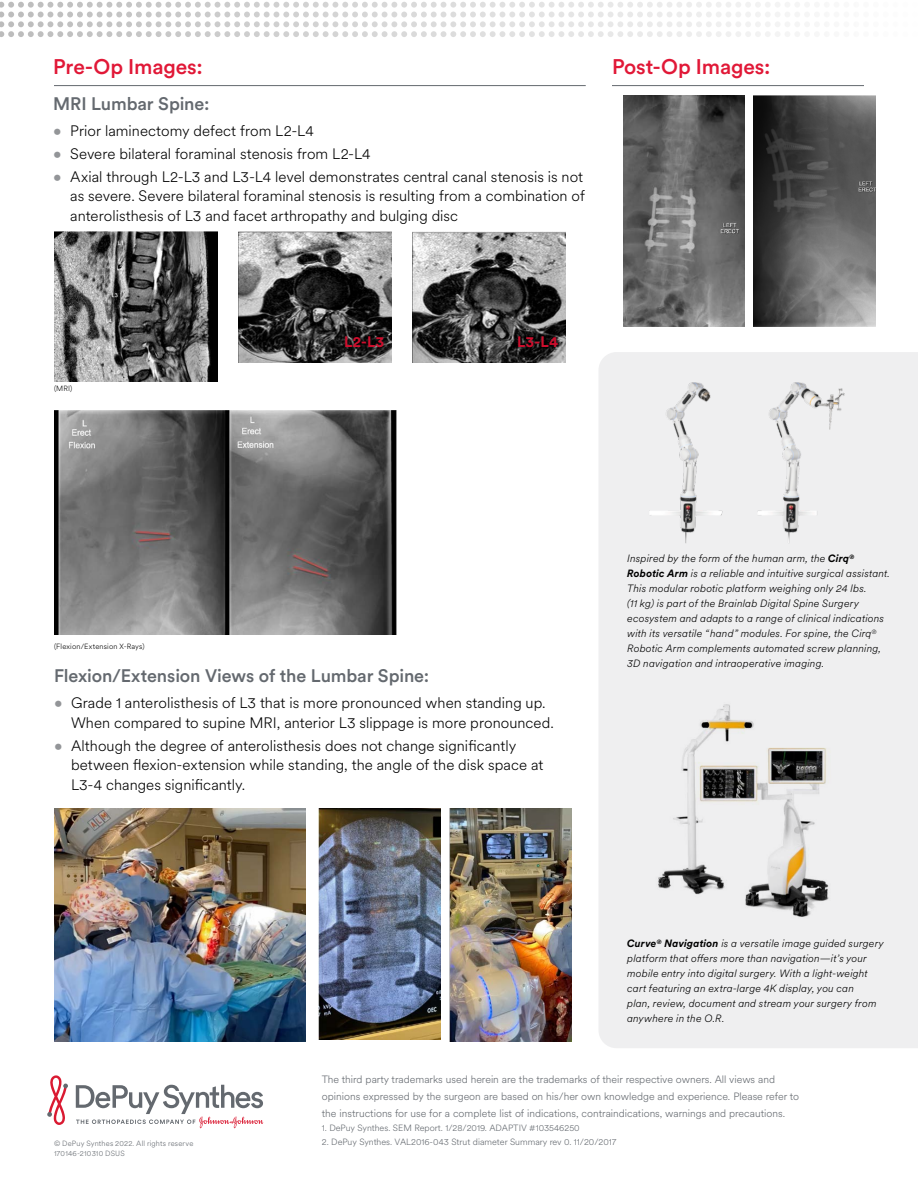
<style>
.page{position:relative;width:918px;height:1188px;background:#fff}
.page>*{position:absolute;margin:0;border:0;box-sizing:border-box;transform-origin:0 0}
._03_Paragraph_Header{font:500 21px "J&J Circular";letter-spacing:-.005em;color:#e11837}
._04_Subhead{font:500 18px "J&J Circular";letter-spacing:-.005em;color:#64696f}
.t1{font:300 15px/19.5px "J&J Circular";letter-spacing:.005em;color:#000}
.Red_Overlay{font:700 15px "J&J Circular";letter-spacing:.02em;color:#ce0e2d}
.Body{font:italic 300 10.5px/15px "J&J Circular";letter-spacing:.02em;color:#000}
.BK_Legal_Footnote{font:300 10.5px "J&J Circular";color:#64696f}
.BK_Legal_Footnote-2{font:300 9px "J&J Circular";color:#64696f}
.BK_Routing{font:300 7.5px "J&J Circular";letter-spacing:.025em;color:#64696f}
.Callout{font:300 7.5px "J&J Circular";letter-spacing:.025em;color:#000}
.s1{color:#939598}
.s2{font-weight:700}
</style>
<div class="page">
<svg style="left:0;top:2px;width:786px;height:35px"></svg>
<svg style="left:47px;top:1075px;width:21px;height:50px"></svg>
<svg style="left:76px;top:1085px;width:187px;height:43px"></svg>
<div style="left:599px;top:352px;width:319px;height:696px;background:#efeff0"></div>
<img style="left:648px;top:363px;width:217px;height:191px">
<img style="left:646px;top:691px;width:227px;height:236px">
<img style="left:54px;top:231px;width:164px;height:150px">
<img style="left:239px;top:231px;width:153px;height:131px">
<img style="left:413px;top:231px;width:152px;height:131px">
<img style="left:54px;top:410px;width:343px;height:225px">
<img style="left:623px;top:95px;width:122px;height:232px">
<img style="left:754px;top:95px;width:121px;height:232px">
<img style="left:54px;top:808px;width:252px;height:233px">
<img style="left:450px;top:808px;width:121px;height:233px">
<img style="left:319px;top:808px;width:121px;height:232px">
<hr style="left:54px;top:85px;width:532px;height:1px;background:#64696f">
<hr style="left:612px;top:85px;width:252px;height:1px;background:#64696f">
<p class="_03_Paragraph_Header" style="left:53px;top:52px;width:151px">Pre-Op Images:</p>
<p class="_03_Paragraph_Header" style="left:612px;top:52px;width:160px">Post-Op Images:</p>
<p class="_04_Subhead" style="left:53px;top:91px;width:158px">MRI Lumbar Spine:</p>
<p class="t1" style="left:53px;top:120px;width:262px"><span class="s1">•</span> Prior laminectomy defect from L2-L4</p>
<p class="t1" style="left:53px;top:143px;width:319px"><span class="s1">•</span> Severe bilateral foraminal stenosis from L2-L4</p>
<p class="t1" style="left:70px;top:166px;width:516px;text-align:justify;text-indent:-17px"><span class="s1">•</span> Axial through L2-L3 and L3-L4 level demonstrates central canal stenosis is not as severe. Severe bilateral foraminal stenosis is resulting from a combination of anterolisthesis of L3 and facet arthropathy and bulging disc</p>
<p class="Callout" style="left:54px;top:384px;width:20px">(MRI)</p>
<p class="Callout" style="left:54px;top:641px;width:92px">(Flexion/Extension X-Rays)</p>
<p class="Red_Overlay" style="left:344px;top:332px;width:41px">L2-L3</p>
<p class="Red_Overlay" style="left:517px;top:332px;width:42px">L3-L4</p>
<p class="_04_Subhead" style="left:54px;top:664px;width:377px">Flexion/Extension Views of the Lumbar Spine:</p>
<p class="t1" style="left:71px;top:693px;width:484px;text-indent:-17px"><span class="s1">•</span> Grade 1 anterolisthesis of L3 that is more pronounced when standing up.<br>When compared to supine MRI, anterior L3 slippage is more pronounced.</p>
<p class="t1" style="left:71px;top:735px;width:474px;text-indent:-17px"><span class="s1">•</span> Although the degree of anterolisthesis does not change significantly between flexion-extension while standing, the angle of the disk space at<br>L3-4 changes significantly.</p>
<p class="Body" style="left:627px;top:550px;width:264px">Inspired by the form of the human arm, the <span class="s2">Cirq</span><sup>® </sup><span class="s2">Robotic Arm</span> is a reliable and intuitive surgical assistant.<br>This modular robotic platform weighing only 24 lbs.<br>(11 kg) is part of the Brainlab Digital Spine Surgery ecosystem and adapts to a range of clinical indications with its versatile “hand” modules. For spine, the Cirq<sup>® </sup>Robotic Arm complements automated screw planning, 3D navigation and intraoperative imaging.</p>
<p class="Body" style="left:627px;top:935px;width:258px"><span class="s2">Curve</span><sup>®</sup> <span class="s2">Navigation</span> is a versatile image guided surgery platform that offers more than navigation—it’s your mobile entry into digital surgery. With a light-weight cart featuring an extra-large 4K display, you can<br>plan, review, document and stream your surgery from anywhere in the O.R.</p>
<p class="BK_Legal_Footnote" style="left:322px;top:1073px;width:455px">The third party trademarks used herein are the trademarks of their respective owners. All views and</p>
<p class="BK_Legal_Footnote" style="left:322px;top:1089px;width:479px">opinions expressed by the surgeon are based on his/her own knowledge and experience. Please refer to</p>
<p class="BK_Legal_Footnote" style="left:322px;top:1106px;width:465px">the instructions for use for a complete list of indications, contraindications, warnings and precautions.</p>
<p class="BK_Legal_Footnote-2" style="left:322px;top:1122px;width:259px">1. DePuy Synthes. SEM Report. 1/28/2019. ADAPTIV #103546250</p>
<p class="BK_Routing" style="left:54px;top:1138px;width:141px">© DePuy Synthes 2022. All rights reserve</p>
<p class="BK_Legal_Footnote-2" style="left:322px;top:1136px;width:296px">2. DePuy Synthes. VAL2016-043 Strut diameter Summary rev 0. 11/20/2017</p>
<p class="BK_Routing" style="left:54px;top:1149px;width:72px">170146-210310 DSUS</p>
</div>
